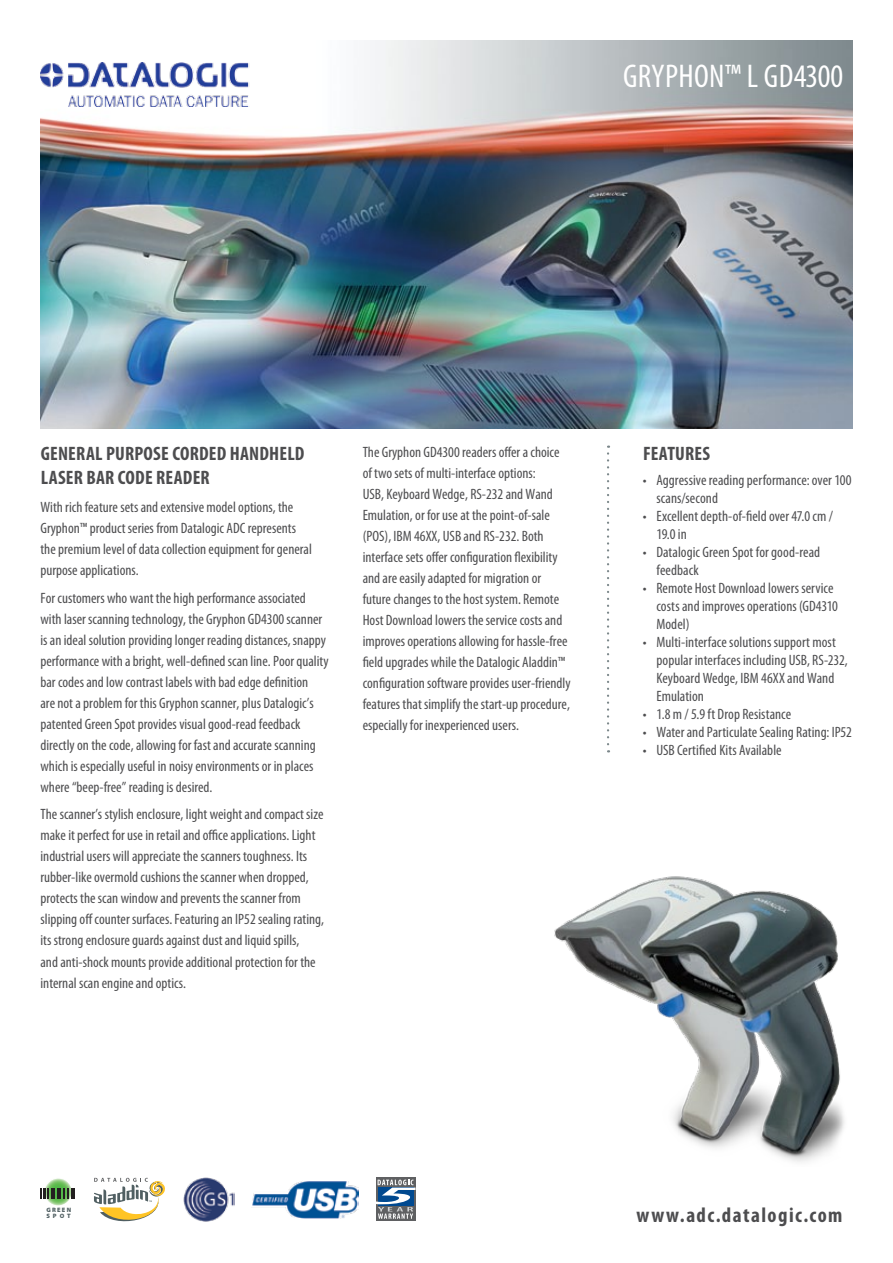
<style>
.page{position:relative;width:893px;height:1263px;background:#fff}
.page>*{position:absolute;margin:0;border:0;box-sizing:border-box;transform-origin:0 0}
.t1{font:condensed 33px "Myriad Pro";letter-spacing:.005em;color:#fff}
.t2{font:700 condensed 21px "Myriad Pro";letter-spacing:.08em;color:#4d4d4f}
.t3{font:700 condensed 19.5px/24px "Myriad Pro";letter-spacing:.01em;color:#4d4d4f}
.t4{font:condensed 15px/21px "Myriad Pro";color:#4d4d4f}
.t5{font:900 6.3px/6.3px "Myriad Pro";letter-spacing:.2em;color:#505f62}
</style>
<div class="page">
<img style="left:40px;top:41px;width:812px;height:387px">
<img style="left:40px;top:63px;width:220px;height:43px">
<svg style="left:607px;top:446px;width:2px;height:306px"></svg>
<img style="left:183px;top:1177px;width:51px;height:45px">
<svg style="left:94px;top:1178px;width:71px;height:44px"></svg>
<div style="left:376px;top:1178px;width:40px;height:43px;background:#5f6062"></div>
<svg style="left:376px;top:1179px;width:40px;height:40px"></svg>
<img style="left:252px;top:1181px;width:106px;height:37px">
<svg style="left:44px;top:1178px;width:28px;height:27px"></svg>
<svg style="left:40px;top:1188px;width:8px;height:10px"></svg>
<hr style="left:51px;top:1188px;width:4px;height:10px;background:#231f20">
<hr style="left:57px;top:1188px;width:4px;height:10px;background:#231f20">
<svg style="left:63px;top:1188px;width:6px;height:10px"></svg>
<hr style="left:71px;top:1188px;width:4px;height:10px;background:#231f20">
<img style="left:554px;top:876px;width:291px;height:286px">
<h1 class="t1" style="left:623px;top:56px;width:222px">grypho n™ L GD4300</h1>
<h3 class="t3" style="left:41px;top:441px;width:265px">GENERAL PURPOSE CORDED HANDHELD<br>LASER BAR CODE READER</h3>
<p class="t4" style="left:40px;top:496px;width:273px">With rich feature sets and extensive model options, the Gryphon™ product series from Datalogic ADC represents the premium level of data collection equipment for general purpose applications.</p>
<p class="t4" style="left:40px;top:587px;width:290px">For customers who want the high performance associated with laser scanning technology, the Gryphon GD4300 scanner is an ideal solution providing longer reading distances, snappy performance with a bright, well-defined scan line. Poor quality bar codes and low contrast labels with bad edge definition<br>are not a problem for this Gryphon scanner, plus Datalogic’s patented Green Spot provides visual good-read feedback directly on the code, allowing for fast and accurate scanning which is especially useful in noisy environments or in places where “beep-free” reading is desired.</p>
<p class="t4" style="left:40px;top:804px;width:285px">The scanner’s stylish enclosure, light weight and compact size make it perfect for use in retail and office applications. Light industrial users will appreciate the scanners toughness. Its rubber-like overmold cushions the scanner when dropped, protects the scan window and prevents the scanner from slipping off counter surfaces. Featuring an IP52 sealing rating, its strong enclosure guards against dust and liquid spills,<br>and anti-shock mounts provide additional protection for the internal scan engine and optics.</p>
<p class="t4" style="left:363px;top:441px;width:209px">The Gryphon GD4300 readers offer a choice of two sets of multi-interface options:<br>USB, Keyboard Wedge, RS-232 and Wand Emulation, or for use at the point-of-sale (POS), IBM 46XX, USB and RS-232. Both interface sets offer configuration flexibility and are easily adapted for migration or future changes to the host system. Remote Host Download lowers the service costs and improves operations allowing for hassle-free field upgrades while the Datalogic Aladdin™ configuration software provides user-friendly features that simplify the start-up procedure, especially for inexperienced users.</p>
<h3 class="t3" style="left:643px;top:441px;width:69px">FEATURES</h3>
<p class="t4" style="left:656px;top:471px;width:197px;line-height:18px;text-indent:-14px">• Aggressive reading performance: over 100 scans/second</p>
<p class="t4" style="left:656px;top:507px;width:178px;line-height:18px;text-indent:-14px">• Excellent depth-of-field over 47.0 cm /<br>19.0 in</p>
<p class="t4" style="left:656px;top:543px;width:165px;line-height:18px;text-indent:-14px">• Datalogic Green Spot for good-read feedback</p>
<p class="t4" style="left:656px;top:579px;width:183px;line-height:18px;text-indent:-14px">• Remote Host Download lowers service costs and improves operations (GD4310<br>Model)</p>
<p class="t4" style="left:656px;top:633px;width:193px;line-height:18px;text-indent:-14px">• Multi-interface solutions support most popular interfaces including USB, RS-232,<br>Keyboard Wedge, IBM 46XX and Wand<br>Emulation</p>
<p class="t4" style="left:643px;top:703px;width:150px">• 1.8 m / 5.9 ft Drop Resistance</p>
<p class="t4" style="left:643px;top:721px;width:211px">• Water and Particulate Sealing Rating: IP52</p>
<p class="t4" style="left:643px;top:739px;width:140px">• USB Certified Kits Available</p>
<p class="t5" style="left:46px;top:1206px;width:26px">GREEN<br>SPOT</p>
<h2 class="t2" style="left:636px;top:1201px;width:208px">WWW.ADC.DATALOGIC.COM</h2>
</div>
